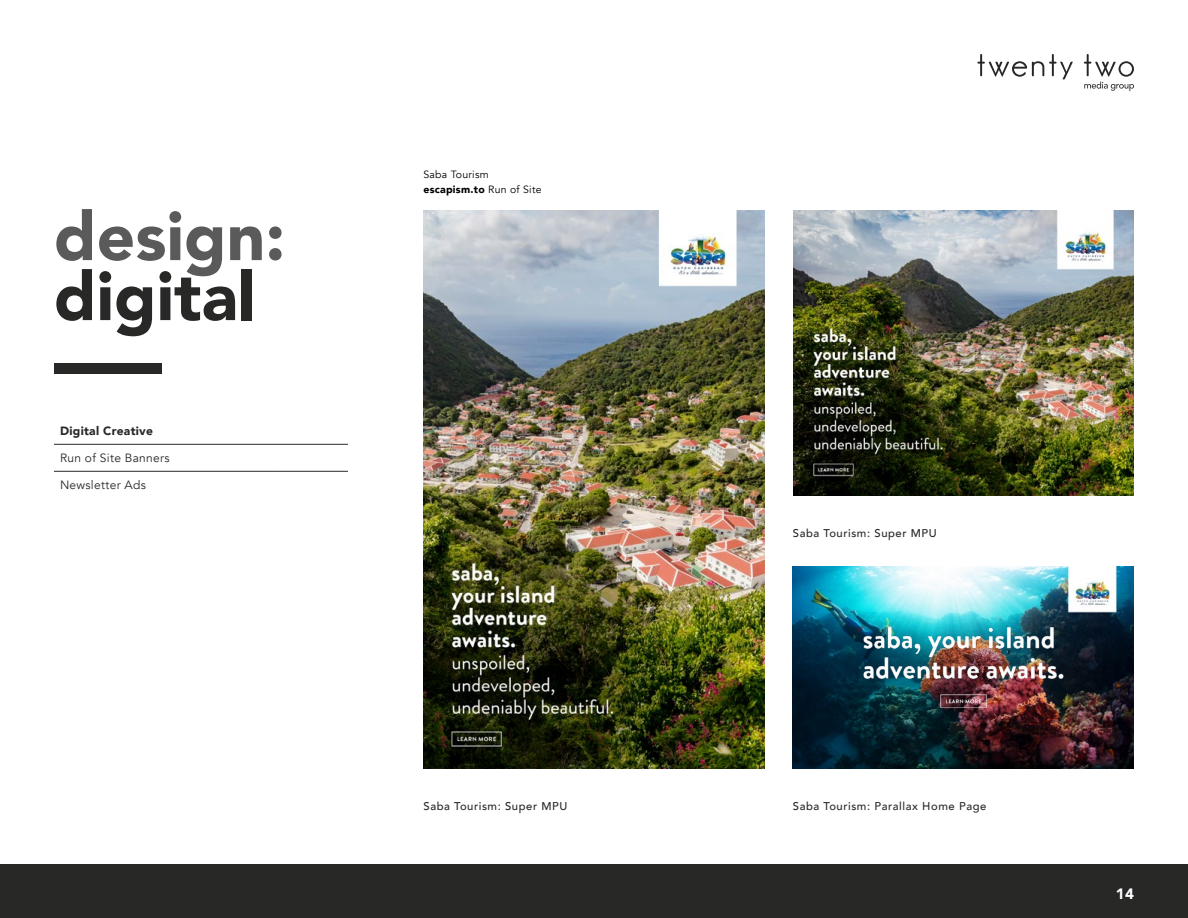
<style>
.page{position:relative;width:1188px;height:918px;background:#fff}
.page>*{position:absolute;margin:0;border:0;box-sizing:border-box;transform-origin:0 0}
.t1{font:900 67.5px "Avenir";color:#5a5a5a}
.t2{font:900 67.5px "Avenir";color:#282827}
.t3{font:900 15px "Avenir";color:#fff}
.t4{font:12px "Avenir";letter-spacing:.025em;color:#282827}
.t5{font:900 12px "Avenir";letter-spacing:.025em;color:#282827}
.t6{font:500 11.25px "Avenir";letter-spacing:.05em;color:#282827}
.t7{font:10.5px/15px "Avenir";letter-spacing:.025em;color:#000}
.s1{font-weight:900}
</style>
<div class="page">
<div style="left:0;top:864px;width:1188px;height:54px;background:#282827"></div>
<div style="left:54px;top:363px;width:108px;height:11px;background:#282827"></div>
<hr style="left:54px;top:444px;width:225px;height:1px;background:#282827">
<hr style="left:279px;top:444px;width:69px;height:1px;background:#282827">
<hr style="left:54px;top:471px;width:225px;height:1px;background:#282827">
<hr style="left:279px;top:471px;width:69px;height:1px;background:#282827">
<img style="left:424px;top:768px;width:710px;height:1px">
<img style="left:424px;top:211px;width:340px;height:557px">
<img style="left:793px;top:211px;width:341px;height:284px">
<img style="left:793px;top:567px;width:341px;height:201px">
<img style="left:807px;top:627px;width:313px;height:81px">
<svg style="left:977px;top:54px;width:96px;height:25px"></svg>
<svg style="left:1084px;top:54px;width:50px;height:37px"></svg>
<h1 class="t1" style="left:54px;top:179px;width:233px">design:</h1>
<h1 class="t2" style="left:54px;top:239px;width:203px">digital</h1>
<p class="t5" style="left:60px;top:421px;width:95px">Digital Creative</p>
<p class="t4" style="left:60px;top:451px;width:111px">Run of Site Banners</p>
<p class="t4" style="left:60px;top:478px;width:87px">Newsletter Ads</p>
<p class="t7" style="left:423px;top:167px;width:120px">Saba Tourism <span class="s1">escapism.to</span> Run of Site</p>
<p class="t6" style="left:424px;top:796px;width:145px">Saba Tourism: Super MPU</p>
<p class="t6" style="left:793px;top:523px;width:145px">Saba Tourism: Super MPU</p>
<p class="t6" style="left:793px;top:796px;width:195px">Saba Tourism: Parallax Home Page</p>
<h2 class="t3" style="left:1116px;top:880px;width:20px">14</h2>
</div>
